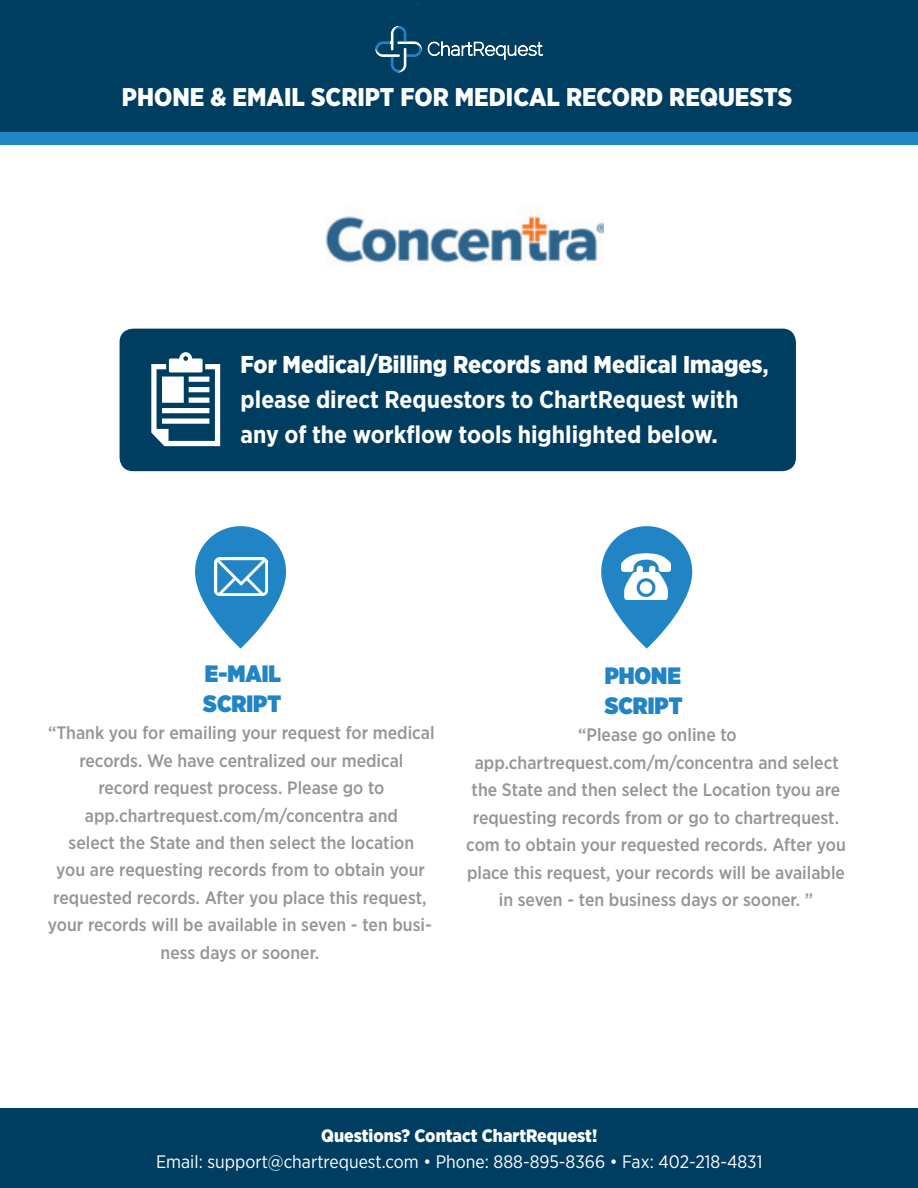
<style>
.page{position:relative;width:918px;height:1188px;background:#fff}
.page>*{position:absolute;margin:0;border:0;box-sizing:border-box;transform-origin:0 0}
.t1{font:900 25.65px "Gotham Narrow";color:#fff}
.t2{font:700 24.3px/35.1px "Gotham Narrow";color:#fff}
.t3{font:900 23.7px/29.8px "Gotham Narrow";color:#2084c5}
.t4{font:500 18px/27.5px "Gotham Narrow";color:#939598;text-align:center}
.t5{font:18px "Gotham Narrow";color:#fff}
.t6{font:900 18px "Gotham Narrow";color:#fff}
.s1{font-weight:900}
</style>
<div class="page">
<div style="left:120px;top:329px;width:676px;height:142px;background:#003e61;border-radius:14px"></div>
<div style="left:0;top:0;width:918px;height:132px;background:#003e61"></div>
<svg style="left:375px;top:26px;width:169px;height:47px"></svg>
<div style="left:1px;top:1108px;width:917px;height:80px;background:#003e61"></div>
<div style="left:1px;top:132px;width:917px;height:13px;background:#2084c5"></div>
<svg style="left:195px;top:526px;width:91px;height:123px"></svg>
<svg style="left:601px;top:526px;width:91px;height:123px"></svg>
<img style="left:214px;top:557px;width:53px;height:38px">
<img style="left:622px;top:551px;width:48px;height:49px">
<img style="left:325px;top:214px;width:279px;height:51px">
<svg style="left:151px;top:352px;width:69px;height:94px"></svg>
<h1 class="t1" style="left:122px;top:80px;width:672px">PHONE &amp; EMAIL SCRIPT FOR MEDICAL RECORD REQUESTS</h1>
<h2 class="t2" style="left:241px;top:347px;width:530px"><span class="s1">For Medical/Billing Records and Medical Images</span>, please direct Requestors to ChartRequest with any of the workflow tools highlighted below.</h2>
<h3 class="t3" style="left:203px;top:658px;width:79px">E-MAIL<br>SCRIPT</h3>
<p class="t4" style="left:48px;top:719px;width:388px">“Thank you for emailing your request for medical records. We have centralized our medical<br>record request process. Please go to app.chartrequest.com/m/concentra and<br>select the State and then select the location<br>you are requesting records from to obtain your requested records. After you place this request, your records will be available in seven - ten busi&shy;ness days or sooner.</p>
<h3 class="t3" style="left:605px;top:660px;width:79px">PHONE<br>SCRIPT</h3>
<p class="t4" style="left:466px;top:721px;width:381px">“Please go online to app.chartrequest.com/m/concentra and select the State and then select the Location tyou are requesting records from or go to chartrequest. com to obtain your requested records. After you place this request, your records will be available in seven - ten business days or sooner. ”</p>
<p class="t6" style="left:321px;top:1124px;width:278px">Questions? Contact ChartRequest!</p>
<p class="t5" style="left:156px;top:1151px;width:608px">Email: support@chartrequest.com • Phone: 888-895-8366 • Fax: 402-218-4831</p>
</div>
